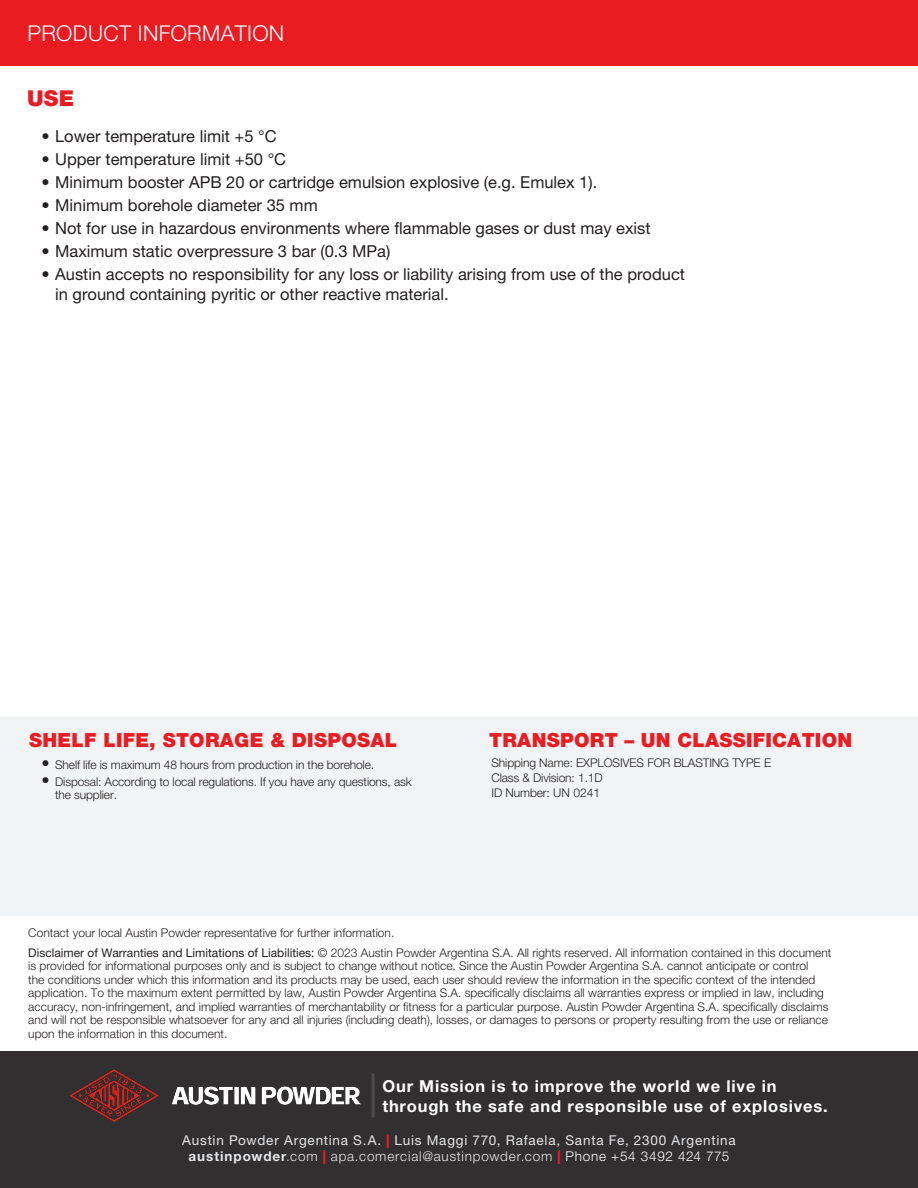
<style>
.page{position:relative;width:918px;height:1188px;background:#fff}
.page>*{position:absolute;margin:0;border:0;box-sizing:border-box;transform-origin:0 0}
.t1{font:300 21.9px "Helvetica Neue CE";letter-spacing:.015em;color:#fff}
.t2{font:900 21.9px "Helvetica Neue CE";color:#e91c22}
.t3{font:900 19.5px "Helvetica Neue CE";letter-spacing:.015em;color:#e91c22}
.t4{font:16.5px/19.5px "Helvetica Neue CE";color:#231f20}
.t5{font:700 16.5px/19.8px "Helvetica Neue CE";letter-spacing:.05em;color:#fff}
.t6{font:13.5px/16.2px "Helvetica Neue CE";letter-spacing:.06em;color:#e6e7e9;text-align:center}
.t7{font:300 12px/13.5px "Helvetica Neue CE";color:#231f20}
.s1{font-weight:400;font-size:16.5px}
.s2{font-weight:400}
.s3{font-weight:900;color:#e91c22}
.s4{font-weight:700}
.s5{font-weight:300}
.s6{font-weight:300;color:#fff}
</style>
<div class="page">
<div style="left:0;top:717px;width:918px;height:199px;background:#f2f3f4"></div>
<div style="left:0;top:0;width:918px;height:66px;background:#e91c22"></div>
<div style="left:0;top:1051px;width:918px;height:137px;background:#312f30"></div>
<img style="left:70px;top:1069px;width:290px;height:53px">
<hr style="left:372px;top:1073px;width:3px;height:44px;background:#4b4c4d">
<p class="t1" style="left:27px;top:20px;width:258px">PRODUCT INFORMATION</p>
<p class="t2" style="left:27px;top:85px;width:49px">USE</p>
<p class="t4" style="left:42px;top:128px;width:237px">• Lower temperature limit +5 °C</p>
<p class="t4" style="left:42px;top:151px;width:246px">• Upper temperature limit +50 °C</p>
<p class="t4" style="left:42px;top:174px;width:557px">• Minimum booster APB 20 or cartridge emulsion explosive (e.g. Emulex 1).</p>
<p class="t4" style="left:42px;top:197px;width:278px">• Minimum borehole diameter 35 mm</p>
<p class="t4" style="left:42px;top:220px;width:611px">• Not for use in hazardous environments where flammable gases or dust may exist</p>
<p class="t4" style="left:42px;top:243px;width:350px">• Maximum static overpressure 3 bar (0.3 MPa)</p>
<p class="t4" style="left:55px;top:266px;width:632px;text-indent:-13px">• Austin accepts no responsibility for any loss or liability arising from use of the product in ground containing pyritic or other reactive material.</p>
<p class="t3" style="left:29px;top:728px;width:370px">SHELF LIFE, STORAGE &amp; DISPOSAL</p>
<p class="t7" style="left:42px;top:759px;width:334px"><span class="s1">•</span> Shelf life is maximum 48 hours from production in the borehole.</p>
<p class="t7" style="left:55px;top:776px;width:358px;text-indent:-13px"><span class="s1">•</span> Disposal: According to local regulations. If you have any questions, ask the supplier.</p>
<p class="t3" style="left:489px;top:728px;width:365px">TRANSPORT – UN CLASSIFICATION</p>
<p class="t7" style="left:492px;top:757px;width:281px">Shipping Name: EXPLOSIVES FOR BLASTING TYPE E</p>
<p class="t7" style="left:491px;top:772px;width:113px">Class &amp; Division: 1.1D</p>
<p class="t7" style="left:492px;top:787px;width:110px">ID Number: UN 0241</p>
<p class="t7" style="left:28px;top:927px;width:368px">Contact your local Austin Powder representative for further information.</p>
<p class="t7" style="left:28px;top:947px;width:805px"><span class="s2">Disclaimer of Warranties and Limitations of Liabilities:</span> © 2023 Austin Powder Argentina S.A. All rights reserved. All information contained in this document is provided for informational purposes only and is subject to change without notice. Since the Austin Powder Argentina S.A. cannot anticipate or control<br>the conditions under which this information and its products may be used, each user should review the information in the specific context of the intended application. To the maximum extent permitted by law, Austin Powder Argentina S.A. specifically disclaims all warranties express or implied in law, including accuracy, non-infringement, and implied warranties of merchantability or fitness for a particular purpose. Austin Powder Argentina S.A. specifically disclaims and will not be responsible whatsoever for any and all injuries (including death), losses, or damages to persons or property resulting from the use or reliance upon the information in this document.</p>
<p class="t5" style="left:382px;top:1078px;width:447px">Our Mission is to improve the world we live in through the safe and responsible use of explosives.</p>
<p class="t6" style="left:182px;top:1133px;width:555px">Austin Powder Argentina S.A. <span class="s3">|</span> Luis Maggi 770, Rafaela, Santa Fe, 2300 Argentina <span class="s4">austinpowder</span><span class="s5">.com</span> <span class="s3">|</span> <span class="s5">apa.comercial@austinpowder.com</span> <span class="s3">|</span> <span class="s6">Phone +54 3492 424 775</span></p>
</div>
